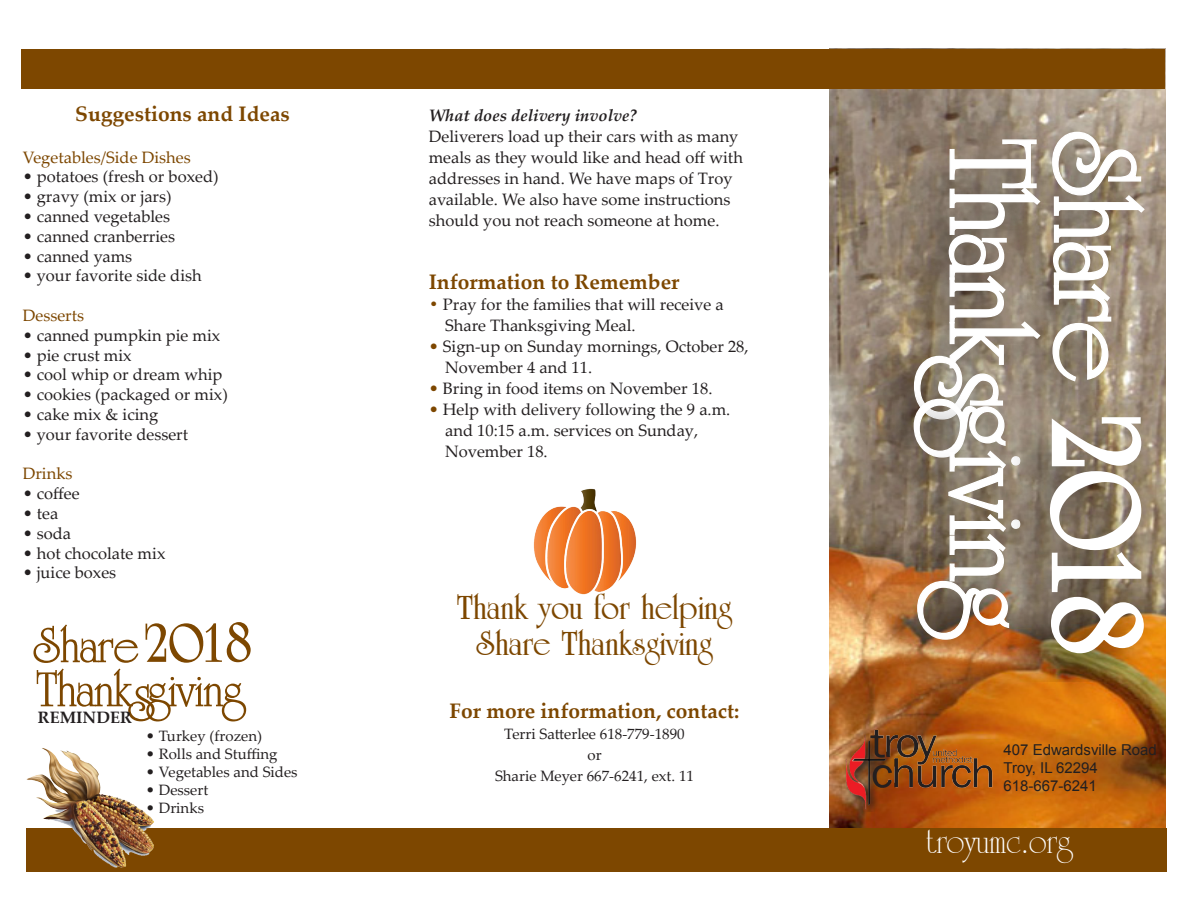
<style>
.page{position:relative;width:1188px;height:918px;background:#fff}
.page>*{position:absolute;margin:0;border:0;box-sizing:border-box;transform-origin:0 0}
.t1{font:700 36px "University Roman BT";color:#7d4700}
.t2{font:36px "University Roman BT";color:#fff}
.t3{font:700 21px "Palatino Linotype";color:#7d4700}
.t4{font:16.5px/21px "Palatino Linotype";color:#231f20}
.t5{font:16.5px "Palatino Linotype";color:#7d4700}
.t6{font:italic 700 16.5px "Palatino Linotype";color:#231f20}
.t7{font:700 16.5px "Palatino Linotype";color:#231f20}
.t8{font:15px "Palatino Linotype";color:#231f20}
.t9{font:15px/18px "Arial";color:#231f20}
.s1{font-weight:700;color:#7d4700}
.s2{color:#7d4700}
</style>
<div class="page">
<img style="left:829px;top:89px;width:336px;height:740px">
<div style="left:22px;top:49px;width:1143px;height:40px;background:#7d4700"></div>
<img style="left:829px;top:719px;width:172px;height:92px">
<div style="left:26px;top:829px;width:1140px;height:43px;background:#7d4700"></div>
<img style="left:533px;top:488px;width:104px;height:107px">
<img style="left:994px;top:111px;width:168px;height:63px">
<img style="left:1146px;top:174px;width:20px;height:127px">
<img style="left:1061px;top:382px;width:68px;height:14px">
<svg style="left:1051px;top:131px;width:95px;height:251px"></svg>
<img style="left:892px;top:119px;width:166px;height:47px">
<img style="left:892px;top:166px;width:169px;height:127px">
<img style="left:891px;top:214px;width:22px;height:121px">
<img style="left:892px;top:255px;width:21px;height:46px">
<img style="left:892px;top:301px;width:169px;height:95px">
<img style="left:856px;top:335px;width:57px;height:43px">
<img style="left:856px;top:378px;width:57px;height:138px">
<img style="left:892px;top:430px;width:21px;height:17px">
<img style="left:891px;top:447px;width:22px;height:113px">
<img style="left:892px;top:493px;width:21px;height:20px">
<img style="left:892px;top:513px;width:21px;height:47px">
<img style="left:859px;top:560px;width:134px;height:121px">
<svg style="left:913px;top:139px;width:128px;height:501px"></svg>
<img style="left:994px;top:396px;width:168px;height:54px">
<img style="left:992px;top:450px;width:170px;height:158px">
<img style="left:994px;top:531px;width:168px;height:45px">
<img style="left:993px;top:576px;width:172px;height:105px">
<svg style="left:1049px;top:416px;width:96px;height:239px"></svg>
<svg style="left:33px;top:624px;width:105px;height:39px"></svg>
<svg style="left:37px;top:669px;width:209px;height:52px"></svg>
<svg style="left:146px;top:622px;width:105px;height:41px"></svg>
<img style="left:26px;top:748px;width:132px;height:120px">
<p class="t3" style="left:75px;top:99px;width:216px">Suggestions and Ideas</p>
<p class="t5" style="left:23px;top:145px;width:170px">Vegetables/Side Dishes</p>
<p class="t4" style="left:23px;top:166px;width:198px">• potatoes (fresh or boxed)</p>
<p class="t4" style="left:23px;top:185px;width:150px">• gravy (mix or jars)</p>
<p class="t4" style="left:23px;top:205px;width:149px">• canned vegetables</p>
<p class="t4" style="left:23px;top:225px;width:154px">• canned cranberries</p>
<p class="t4" style="left:23px;top:245px;width:111px">• canned yams</p>
<p class="t4" style="left:23px;top:265px;width:181px">• your favorite side dish</p>
<p class="t5" style="left:23px;top:304px;width:63px">Desserts</p>
<p class="t4" style="left:23px;top:324px;width:199px">• canned pumpkin pie mix</p>
<p class="t4" style="left:23px;top:344px;width:111px">• pie crust mix</p>
<p class="t4" style="left:23px;top:364px;width:201px">• cool whip or dream whip</p>
<p class="t4" style="left:23px;top:383px;width:207px">• cookies (packaged or mix)</p>
<p class="t4" style="left:23px;top:403px;width:137px">• cake mix &amp; icing</p>
<p class="t4" style="left:23px;top:423px;width:167px">• your favorite dessert</p>
<p class="t5" style="left:23px;top:462px;width:51px">Drinks</p>
<p class="t4" style="left:23px;top:482px;width:59px">• coffee</p>
<p class="t4" style="left:23px;top:502px;width:37px">• tea</p>
<p class="t4" style="left:23px;top:522px;width:50px">• soda</p>
<p class="t4" style="left:23px;top:542px;width:144px">• hot chocolate mix</p>
<p class="t4" style="left:23px;top:562px;width:95px">• juice boxes</p>
<p class="t7" style="left:38px;top:706px;width:95px">REMINDER</p>
<p class="t8" style="left:146px;top:726px;width:118px">• Turkey (frozen)</p>
<p class="t8" style="left:146px;top:744px;width:133px">• Rolls and Stuffing</p>
<p class="t8" style="left:146px;top:762px;width:153px">• Vegetables and Sides</p>
<p class="t8" style="left:146px;top:780px;width:64px">• Dessert</p>
<p class="t8" style="left:146px;top:798px;width:60px">• Drinks</p>
<p class="t6" style="left:429px;top:104px;width:210px">What does delivery involve?</p>
<p class="t4" style="left:429px;top:125px;width:316px">Deliverers load up their cars with as many meals as they would like and head off with addresses in hand. We have maps of Troy available. We also have some instructions should you not reach someone at home.</p>
<p class="t3" style="left:429px;top:267px;width:252px">Information to Remember</p>
<p class="t4" style="left:445px;top:293px;width:280px;text-indent:-16px"><span class="s1">•</span> Pray for the families that will receive a<br>Share Thanksgiving Meal.</p>
<p class="t4" style="left:445px;top:335px;width:305px;text-indent:-16px"><span class="s2">•</span> Sign-up on Sunday mornings, October 28,<br>November 4 and 11.</p>
<p class="t4" style="left:429px;top:377px;width:285px"><span class="s2">•</span> Bring in food items on November 18.</p>
<p class="t4" style="left:445px;top:398px;width:287px;text-indent:-16px"><span class="s2">•</span> Help with delivery following the 9 a.m. and 10:15 a.m. services on Sunday,<br>November 18.</p>
<p class="t1" style="left:457px;top:586px;width:277px">Thank you for helping</p>
<p class="t1" style="left:476px;top:622px;width:238px">Share Thanksgiving</p>
<p class="t3" style="left:450px;top:696px;width:291px">For more information, contact:</p>
<p class="t8" style="left:504px;top:723px;width:182px">Terri Satterlee 618-779-1890</p>
<p class="t8" style="left:587px;top:744px;width:16px">or</p>
<p class="t8" style="left:495px;top:765px;width:200px">Sharie Meyer 667-6241, ext. 11</p>
<p class="t9" style="left:1004px;top:741px;width:155px">407 Edwardsville Road<br>Troy, IL 62294</p>
<p class="t9" style="left:1004px;top:777px;width:95px">618-667-6241</p>
<p class="t2" style="left:926px;top:819px;width:147px">troyumc.org</p>
</div>
